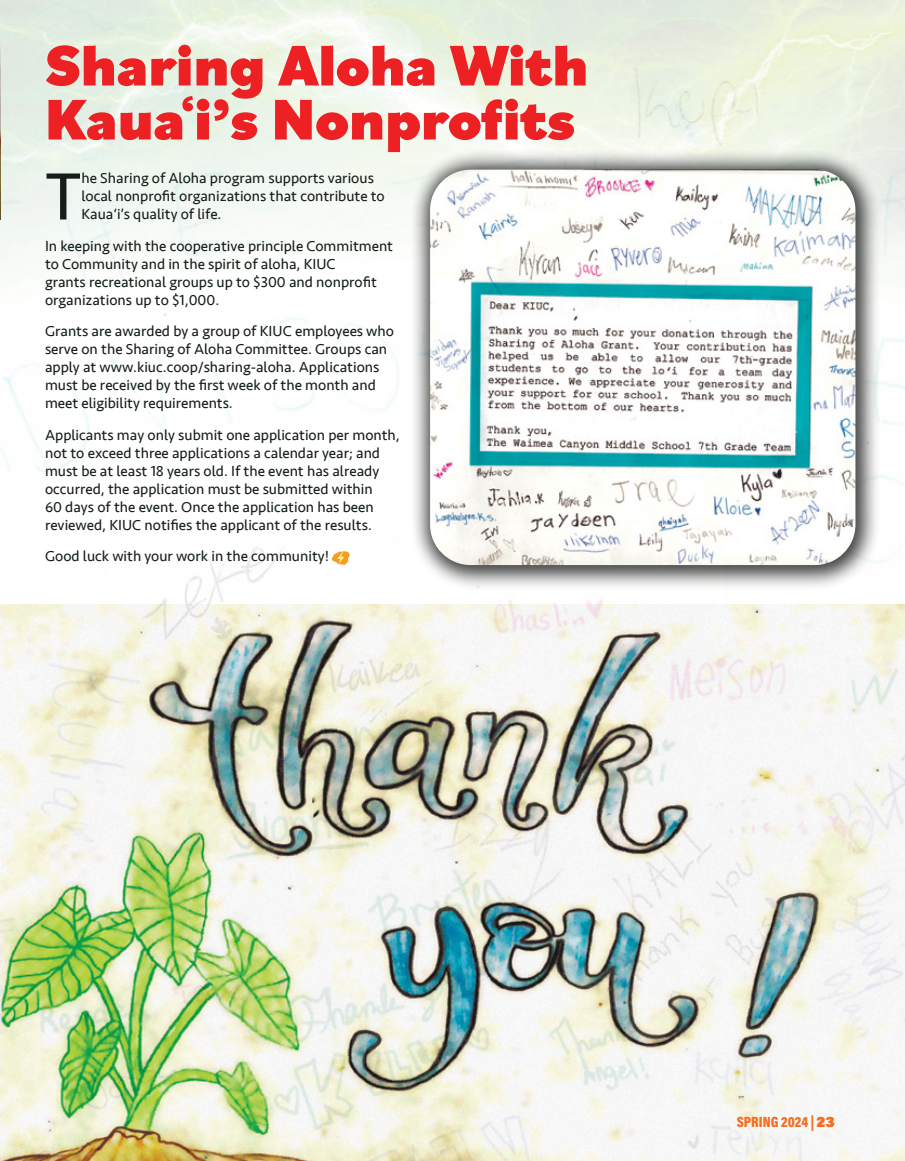
<style>
.page{position:relative;width:905px;height:1161px;background:#fff}
.page>*{position:absolute;margin:0;border:0;box-sizing:border-box;transform-origin:0 0}
.t1{font:69px "Seravek";color:#151e1a}
.t2{font:900 60px/54px "Bilo";color:#ed2124}
.t3{font:15px/18px "Seravek";color:#151e1a}
.t4{font:15px "Acumin Variable Concept";color:#f36e21}
</style>
<div class="page">
<img style="left:0;top:0;width:1px;height:220px">
<svg style="left:332px;top:551px;width:17px;height:14px"></svg>
<img style="left:0;top:604px;width:904px;height:557px">
<div style="left:409px;top:149px;width:472px;height:442px;background:#000;opacity:.75"></div>
<img style="left:430px;top:170px;width:425px;height:395px">
<h2 class="t2" style="left:45px;top:36px;width:545px">Sharing Aloha With<br>Kauaʻi’s Nonprofits</h2>
<h1 class="t1" style="left:45px;top:143px;width:38px">T</h1>
<p class="t3" style="left:81px;top:169px;width:305px">he Sharing of Aloha program supports various local nonprofit organizations that contribute to<br>Kaua‘i’s quality of life.</p>
<p class="t3" style="left:45px;top:237px;width:349px">In keeping with the cooperative principle Commitment to Community and in the spirit of aloha, KIUC<br>grants recreational groups up to $300 and nonprofit organizations up to $1,000.</p>
<p class="t3" style="left:45px;top:322px;width:350px">Grants are awarded by a group of KIUC employees who serve on the Sharing of Aloha Committee. Groups can apply at www.kiuc.coop/sharing-aloha. Applications must be received by the first week of the month and meet eligibility requirements.</p>
<p class="t3" style="left:45px;top:426px;width:356px">Applicants may only submit one application per month, not to exceed three applications a calendar year; and must be at least 18 years old. If the event has already occurred, the application must be submitted within<br>60 days of the event. Once the application has been reviewed, KIUC notifies the applicant of the results.</p>
<p class="t3" style="left:45px;top:547px;width:286px">Good luck with your work in the community!</p>
<p class="t4" style="left:736px;top:1111px;width:99px">SPRING 2024 | 23</p>
</div>
